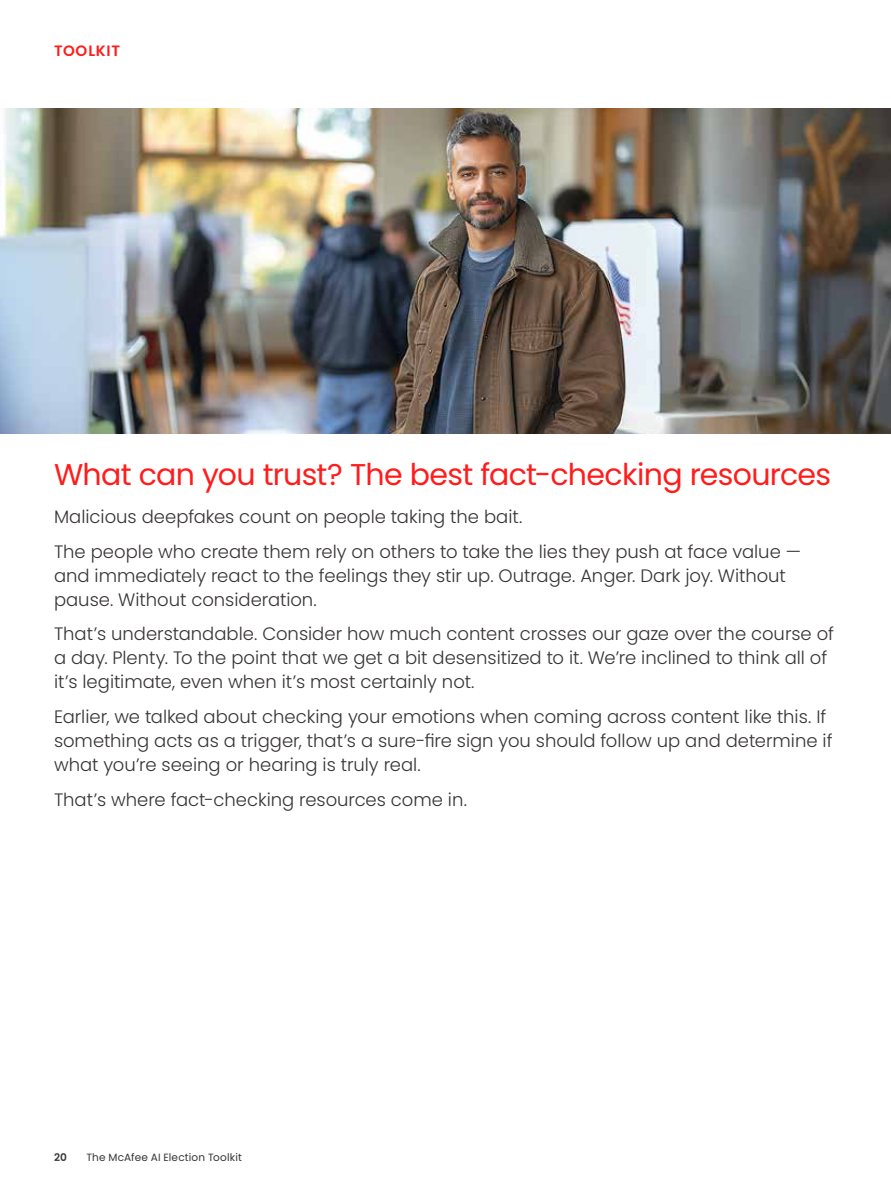
<style>
.page{position:relative;width:891px;height:1188px;background:#fff}
.page>*{position:absolute;margin:0;border:0;box-sizing:border-box;transform-origin:0 0}
.t1{font:30px "Poppins";letter-spacing:-.025em;color:#ff1c1c}
.t2{font:300 18px/24px "Poppins";color:#383434}
.t3{font:600 15px "Poppins";letter-spacing:.05em;color:#ff1c1c}
.t4{font:10.5px "Poppins";letter-spacing:.015em;color:#383434}
.t5{font:600 10.5px "Poppins";color:#383434}
</style>
<div class="page">
<img style="left:0;top:108px;width:891px;height:326px">
<p class="t3" style="left:54px;top:42px;width:68px">TOOLKIT</p>
<h1 class="t1" style="left:54px;top:457px;width:779px">What can you trust? The best fact-checking resources</h1>
<p class="t2" style="left:54px;top:499px;width:749px;line-height:34.8px">Malicious deepfakes count on people taking the bait.<br>The people who create them rely on others to take the lies they push at face value —</p>
<p class="t2" style="left:54px;top:563px;width:734px">and immediately react to the feelings they stir up. Outrage. Anger. Dark joy. Without pause. Without consideration.</p>
<p class="t2" style="left:54px;top:622px;width:782px">That’s understandable. Consider how much content crosses our gaze over the course of a day. Plenty. To the point that we get a bit desensitized to it. We’re inclined to think all of it’s legitimate, even when it’s most certainly not.</p>
<p class="t2" style="left:54px;top:705px;width:780px">Earlier, we talked about checking your emotions when coming across content like this. If something acts as a trigger, that’s a sure-fire sign you should follow up and determine if what you’re seeing or hearing is truly real.</p>
<p class="t2" style="left:54px;top:788px;width:414px">That’s where fact-checking resources come in.</p>
<p class="t5" style="left:54px;top:1152px;width:15px">20</p>
<p class="t4" style="left:86px;top:1152px;width:157px">The McAfee AI Election Toolkit</p>
</div>
